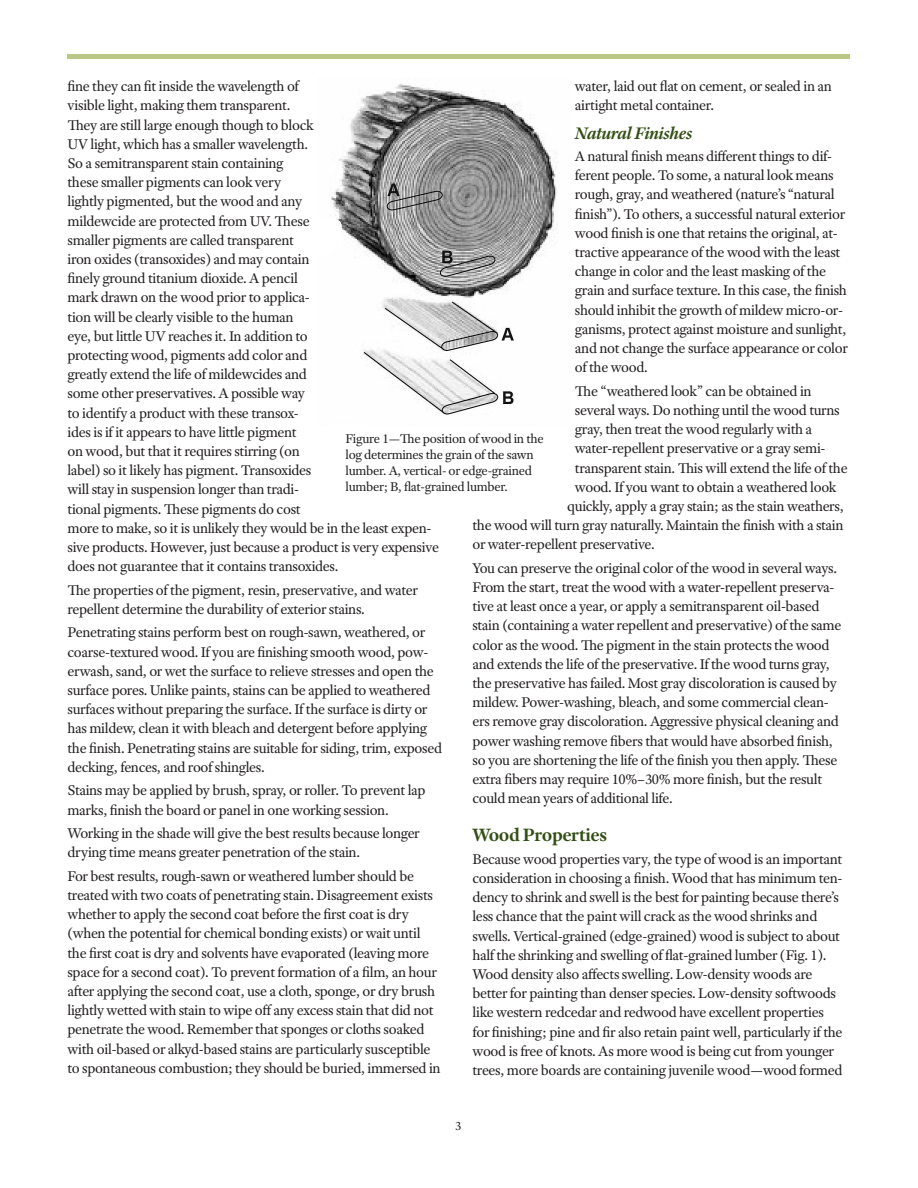
<style>
.page{position:relative;width:918px;height:1188px;background:#fff}
.page>*{position:absolute;margin:0;border:0;box-sizing:border-box;transform-origin:0 0}
.t1{font:700 19.35px "Adobe Text Pro";letter-spacing:-.025em;color:#334e14}
.t2{font:italic 700 18px "Adobe Text Pro";letter-spacing:-.025em;color:#334e14}
.t3{font:15px/19.2px "Adobe Text Pro";letter-spacing:-.025em;color:#231f20}
.t4{font:13.5px/15.8px "Adobe Text Pro";letter-spacing:-.025em;color:#231f20}
.t5{font:12.75px "Adobe Text Pro";color:#231f20}
</style>
<div class="page">
<img style="left:331px;top:84px;width:227px;height:352px">
<div style="left:68px;top:54px;width:782px;height:5px;background:#b9c885"></div>
<p class="t3" style="left:575px;top:77px;width:259px">water, laid out flat on cement, or sealed in an airtight metal container.</p>
<p class="t2" style="left:575px;top:121px;width:119px">Natural Finishes</p>
<p class="t3" style="left:575px;top:146px;width:274px">A natural finish means different things to dif&shy;ferent people. To some, a natural look means rough, gray, and weathered (nature’s “natural finish”). To others, a successful natural exterior wood finish is one that retains the original, at&shy;tractive appearance of the wood with the least change in color and the least masking of the grain and surface texture. In this case, the finish should inhibit the growth of mildew micro-or&shy;ganisms, protect against moisture and sunlight, and not change the surface appearance or color of the wood.</p>
<p class="t3" style="left:575px;top:381px;width:238px">The “weathered look” can be obtained in</p>
<p class="t3" style="left:575px;top:400px;width:266px">several ways. Do nothing until the wood turns</p>
<p class="t3" style="left:575px;top:419px;width:239px">gray, then treat the wood regularly with a</p>
<p class="t3" style="left:575px;top:439px;width:252px">water-repellent preservative or a gray semi-</p>
<p class="t3" style="left:575px;top:458px;width:274px">transparent stain. This will extend the life of the</p>
<p class="t3" style="left:575px;top:477px;width:263px">wood. If you want to obtain a weathered look</p>
<p class="t3" style="left:567px;top:496px;width:278px">quickly, apply a gray stain; as the stain weathers,</p>
<p class="t3" style="left:472px;top:515px;width:373px">the wood will turn gray naturally. Maintain the finish with a stain</p>
<p class="t3" style="left:472px;top:535px;width:184px">or water-repellent preservative.</p>
<p class="t3" style="left:472px;top:558px;width:370px">You can preserve the original color of the wood in several ways.<br>From the start, treat the wood with a water-repellent preserva&shy;tive at least once a year, or apply a semitransparent oil-based stain (containing a water repellent and preservative) of the same color as the wood. The pigment in the stain protects the wood and extends the life of the preservative. If the wood turns gray, the preservative has failed. Most gray discoloration is caused by mildew. Power-washing, bleach, and some commercial clean&shy;ers remove gray discoloration. Aggressive physical cleaning and power washing remove fibers that would have absorbed finish, so you are shortening the life of the finish you then apply. These extra fibers may require 10%–30% more finish, but the result could mean years of additional life.</p>
<p class="t1" style="left:472px;top:823px;width:136px">Wood Properties</p>
<p class="t3" style="left:472px;top:849px;width:372px">Because wood properties vary, the type of wood is an important consideration in choosing a finish. Wood that has minimum ten&shy;dency to shrink and swell is the best for painting because there’s less chance that the paint will crack as the wood shrinks and swells. Vertical-grained (edge-grained) wood is subject to about half the shrinking and swelling of flat-grained lumber (Fig. 1).<br>Wood density also affects swelling. Low-density woods are better for painting than denser species. Low-density softwoods like western redcedar and redwood have excellent properties for finishing; pine and fir also retain paint well, particularly if the wood is free of knots. As more wood is being cut from younger trees, more boards are containing juvenile wood—wood formed</p>
<p class="t3" style="left:68px;top:77px;width:373px">fine they can fit inside the wavelength of<br>visible light, making them transparent.<br>They are still large enough though to block<br>UV light, which has a smaller wavelength.<br>So a semitransparent stain containing<br>these smaller pigments can look very<br>lightly pigmented, but the wood and any<br>mildewcide are protected from UV. These<br>smaller pigments are called transparent<br>iron oxides (transoxides) and may contain<br>finely ground titanium dioxide. A pencil<br>mark drawn on the wood prior to applica-<br>tion will be clearly visible to the human<br>eye, but little UV reaches it. In addition to<br>protecting wood, pigments add color and<br>greatly extend the life of mildewcides and<br>some other preservatives. A possible way<br>to identify a product with these transox-<br>ides is if it appears to have little pigment<br>on wood, but that it requires stirring (on<br>label) so it likely has pigment. Transoxides<br>will stay in suspension longer than tradi-<br>tional pigments. These pigments do cost<br>more to make, so it is unlikely they would be in the least expen&shy;sive products. However, just because a product is very expensive does not guarantee that it contains transoxides.</p>
<p class="t3" style="left:68px;top:580px;width:352px">The properties of the pigment, resin, preservative, and water repellent determine the durability of exterior stains.</p>
<p class="t3" style="left:68px;top:623px;width:376px">Penetrating stains perform best on rough-sawn, weathered, or coarse-textured wood. If you are finishing smooth wood, pow&shy;erwash, sand, or wet the surface to relieve stresses and open the surface pores. Unlike paints, stains can be applied to weathered surfaces without preparing the surface. If the surface is dirty or has mildew, clean it with bleach and detergent before applying the finish. Penetrating stains are suitable for siding, trim, exposed decking, fences, and roof shingles.</p>
<p class="t3" style="left:68px;top:781px;width:360px">Stains may be applied by brush, spray, or roller. To prevent lap marks, finish the board or panel in one working session.</p>
<p class="t3" style="left:68px;top:823px;width:354px">Working in the shade will give the best results because longer drying time means greater penetration of the stain.</p>
<p class="t3" style="left:68px;top:866px;width:375px">For best results, rough-sawn or weathered lumber should be treated with two coats of penetrating stain. Disagreement exists whether to apply the second coat before the first coat is dry (when the potential for chemical bonding exists) or wait until the first coat is dry and solvents have evaporated (leaving more space for a second coat). To prevent formation of a film, an hour after applying the second coat, use a cloth, sponge, or dry brush lightly wetted with stain to wipe off any excess stain that did not penetrate the wood. Remember that sponges or cloths soaked with oil-based or alkyd-based stains are particularly susceptible to spontaneous combustion; they should be buried, immersed in</p>
<p class="t4" style="left:346px;top:431px;width:200px">Figure 1—The position of wood in the log determines the grain of the sawn lumber. A, vertical- or edge-grained lumber; B, flat-grained lumber.</p>
<p class="t5" style="left:455px;top:1117px;width:8px">3</p>
</div>
